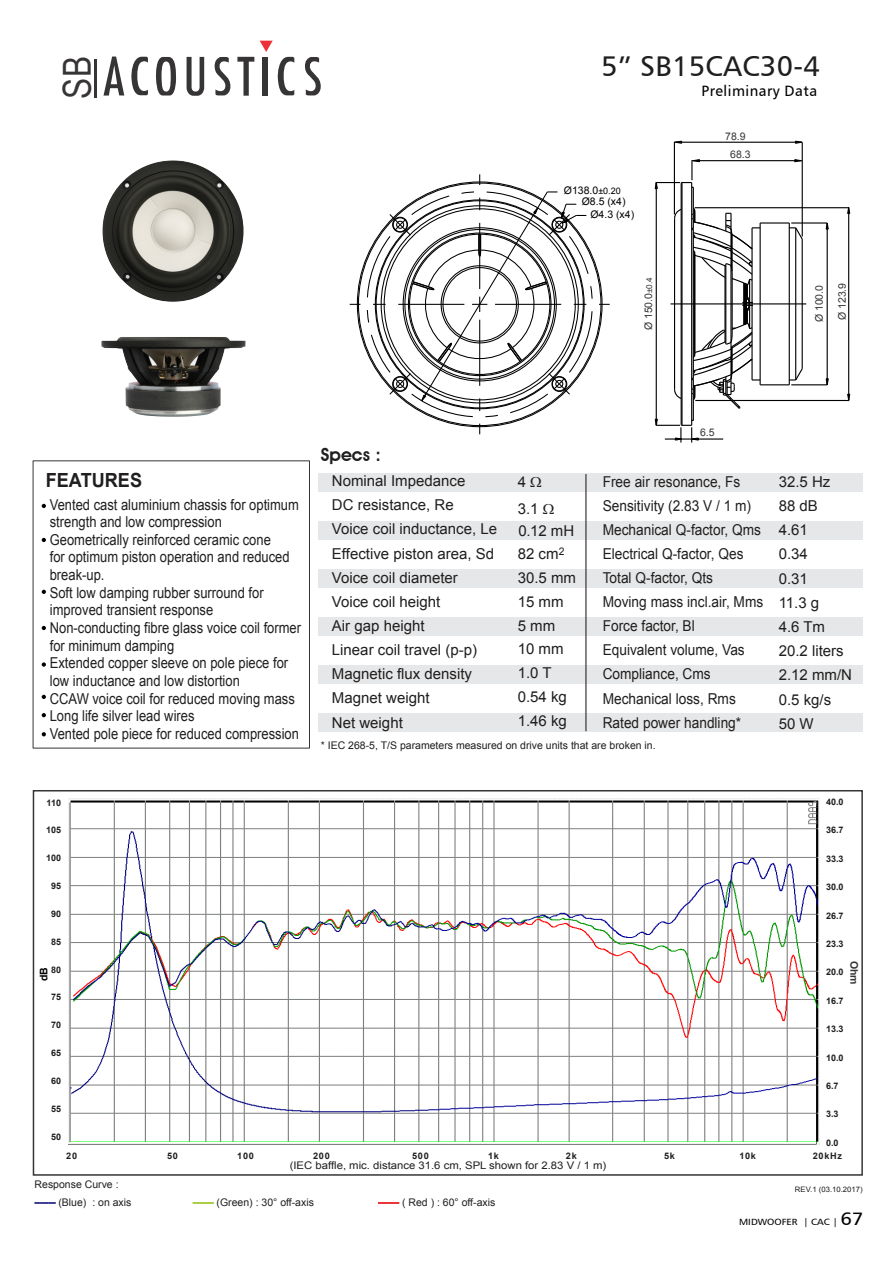
<style>
.page{position:relative;width:893px;height:1263px;background:#fff}
.page>*{position:absolute;margin:0;border:0;box-sizing:border-box;transform-origin:0 0}
.t1{font:38.7px "Arial Narrow";color:#373435}
.t2{font:28.5px "Humanist 777 BT Roman B";letter-spacing:.01em;color:#201e1e}
.t3{font:700 19.5px "Arial";color:#201e1e;scale:.93 1}
.t4{font:600 18px "Avant Garde IT Cby BT";color:#201e1e}
.t5{font:15px/17.7px "Arial";color:#201e1e;scale:.86 1}
.t6{font:15px/24.2px "Arial";color:#201e1e}
.t7{font:15px/24.2px "Arial";color:#201e1e;scale:.91 1}
.t8{font:15px "Humanist 777 BT Roman B";letter-spacing:.035em;color:#000}
.t9{font:10.5px/17.4px "Arial";color:#201e1e}
.t10{font:10.5px "Arial";color:#201e1e;scale:1.08 1}
.t11{font:10.5px/22.8px "Arial";color:#373435}
.t12{font:10.5px/11.6px "Arial";color:#000}
.t13{font:700 10.5px "Arial";color:#373435}
.t14{font:700 10.5px "Arial";color:#000}
.t15{font:700 9px "Arial";color:#201e1e}
.t16{font:9px "Humanist 777 BT Roman B";color:#000;scale:1.11 1}
.t17{font:7.5px "Arial";color:#201e1e}
.s1{font-size:9px}
.s2{font-size:8.25px}
.s3{color:#3e4095}
.s4{color:#a8cf45}
.s5{color:#ed3237}
.s6{font-size:18px}
</style>
<div class="page">
<svg style="left:237px;top:57px;width:17px;height:39px"></svg>
<svg style="left:187px;top:57px;width:17px;height:39px"></svg>
<svg style="left:131px;top:57px;width:17px;height:38px"></svg>
<svg style="left:260px;top:41px;width:34px;height:55px"></svg>
<svg style="left:215px;top:57px;width:16px;height:39px"></svg>
<hr style="left:94px;top:59px;width:2px;height:39px;background:#373435">
<svg style="left:104px;top:57px;width:20px;height:39px"></svg>
<svg style="left:156px;top:57px;width:20px;height:39px"></svg>
<svg style="left:305px;top:57px;width:16px;height:39px"></svg>
<svg style="left:350px;top:174px;width:260px;height:260px"></svg>
<svg style="left:846px;top:207px;width:5px;height:8px"></svg>
<svg style="left:846px;top:393px;width:5px;height:8px"></svg>
<hr style="left:695px;top:207px;width:154px;height:1px;background:#000">
<hr style="left:695px;top:400px;width:153px;height:1px;background:#000">
<hr style="left:848px;top:212px;width:1px;height:189px;background:#000">
<svg style="left:825px;top:377px;width:4px;height:9px"></svg>
<svg style="left:825px;top:222px;width:4px;height:8px"></svg>
<hr style="left:791px;top:384px;width:36px;height:1px;background:#000">
<hr style="left:791px;top:222px;width:36px;height:2px;background:#000">
<hr style="left:827px;top:223px;width:1px;height:162px;background:#000">
<svg style="left:674px;top:140px;width:9px;height:4px"></svg>
<svg style="left:794px;top:140px;width:9px;height:5px"></svg>
<hr style="left:674px;top:142px;width:1px;height:72px;background:#000">
<hr style="left:802px;top:142px;width:1px;height:94px;background:#000">
<hr style="left:674px;top:142px;width:128px;height:1px;background:#000">
<svg style="left:654px;top:158px;width:152px;height:285px"></svg>
<hr style="left:692px;top:160px;width:110px;height:1px;background:#000">
<div style="left:33px;top:460px;width:277px;height:288px;border:1px solid #373435"></div>
<svg style="left:42px;top:504px;width:4px;height:4px"></svg>
<svg style="left:42px;top:538px;width:4px;height:4px"></svg>
<svg style="left:42px;top:590px;width:4px;height:4px"></svg>
<svg style="left:42px;top:626px;width:4px;height:4px"></svg>
<svg style="left:42px;top:662px;width:4px;height:5px"></svg>
<svg style="left:42px;top:695px;width:4px;height:4px"></svg>
<svg style="left:42px;top:713px;width:4px;height:4px"></svg>
<svg style="left:42px;top:732px;width:4px;height:4px"></svg>
<img style="left:101px;top:337px;width:144px;height:80px">
<img style="left:102px;top:160px;width:142px;height:142px;border-radius:50%">
<div style="left:319px;top:473px;width:544px;height:19px;background:#e6e7e8"></div>
<div style="left:319px;top:521px;width:544px;height:19px;background:#e6e7e8"></div>
<div style="left:319px;top:569px;width:544px;height:19px;background:#e6e7e8"></div>
<div style="left:319px;top:617px;width:544px;height:19px;background:#e6e7e8"></div>
<div style="left:319px;top:665px;width:544px;height:19px;background:#e6e7e8"></div>
<div style="left:319px;top:713px;width:544px;height:19px;background:#e6e7e8"></div>
<hr style="left:585px;top:474px;width:2px;height:257px;background:#373435">
<div style="left:33px;top:790px;width:830px;height:386px;border:2px solid #373435"></div>
<img style="left:68px;top:798px;width:751px;height:346px">
<h1 class="t1" style="left:63px;top:99px;width:44px;rotate:-90deg">SB</h1>
<h2 class="t2" style="left:601px;top:54px;width:220px">5” SB15CAC30-4</h2>
<p class="t8" style="left:701px;top:84px;width:117px">Preliminary Data</p>
<p class="t12" style="left:582px;top:185px;width:45px;text-indent:-18px">Ø138.0<span class="s1">±0.20<br></span>Ø8.5 (x4)</p>
<p class="t12" style="left:590px;top:209px;width:45px">Ø4.3 (x4)</p>
<p class="t11" style="left:638px;top:330px;width:55px;rotate:-90deg">Ø 150.0<span class="s2">±0.4</span></p>
<p class="t11" style="left:725px;top:128px;width:27px;line-height:18.1px;text-align:center">78.9<br>68.3</p>
<p class="t11" style="left:809px;top:322px;width:41px;rotate:-90deg">Ø 100.0<br>Ø 123.9</p>
<h3 class="t3" style="left:46px;top:472px;width:105px">FEATURES</h3>
<p class="t5" style="left:50px;top:497px;width:294px">Vented cast aluminium chassis for optimum strength and low compression Geometrically reinforced ceramic cone<br>for optimum piston operation and reduced break-up.<br>Soft low damping rubber surround for improved transient response Non-conducting fibre glass voice coil former for minimum damping<br>Extended copper sleeve on pole piece for low inductance and low distortion<br>CCAW voice coil for reduced moving mass Long life silver lead wires<br>Vented pole piece for reduced compression</p>
<p class="t15" style="left:47px;top:799px;width:16px">110</p>
<p class="t15" style="left:46px;top:827px;width:17px">105</p>
<p class="t15" style="left:46px;top:855px;width:17px">100</p>
<p class="t15" style="left:51px;top:882px;width:12px">95</p>
<p class="t15" style="left:51px;top:910px;width:12px">90</p>
<p class="t15" style="left:51px;top:938px;width:12px">85</p>
<p class="t15" style="left:51px;top:966px;width:12px">80</p>
<p class="t15" style="left:51px;top:994px;width:12px">75</p>
<p class="t15" style="left:51px;top:1022px;width:12px">70</p>
<p class="t15" style="left:51px;top:1049px;width:12px">65</p>
<p class="t15" style="left:51px;top:1077px;width:12px">60</p>
<p class="t15" style="left:51px;top:1105px;width:12px">55</p>
<p class="t15" style="left:51px;top:1133px;width:12px">50</p>
<p class="t14" style="left:40px;top:981px;width:15px;rotate:-90deg">dB</p>
<p class="t4" style="left:321px;top:447px;width:62px">Specs :</p>
<p class="t11" style="left:700px;top:421px;width:16px">6.5</p>
<p class="t6" style="left:332px;top:470px;width:167px">Nominal Impedance<br>DC resistance, Re<br>Voice coil inductance, Le<br>Effective piston area, Sd<br>Voice coil diameter<br>Voice coil height<br>Air gap height<br>Linear coil travel (p-p)<br>Magnetic flux density<br>Magnet weight<br>Net weight</p>
<p class="t6" style="left:518px;top:470px;width:22px;line-height:26.1px">4<br>3.1</p>
<p class="t7" style="left:603px;top:471px;width:178px">Free air resonance, Fs<br>Sensitivity (2.83 V / 1 m)<br>Mechanical Q-factor, Qms<br>Electrical Q-factor, Qes<br>Total Q-factor, Qts<br>Moving mass incl.air, Mms<br>Force factor, Bl<br>Equivalent volume, Vas<br>Compliance, Cms<br>Mechanical loss, Rms<br>Rated power handling*</p>
<p class="t6" style="left:779px;top:470px;width:75px">32.5 Hz<br>88 dB<br>4.61<br>0.34<br>0.31<br>11.3 g<br>4.6 Tm<br>20.2 liters<br>2.12 mm/N<br>0.5 kg/s<br>50 W</p>
<p class="t9" style="left:321px;top:738px;width:336px">* IEC 268-5, T/S parameters measured on drive units that are broken in.</p>
<p class="t6" style="left:518px;top:520px;width:58px">0.12 mH</p>
<p class="t9" style="left:559px;top:543px;width:7px">2</p>
<p class="t6" style="left:518px;top:543px;width:60px">82 cm<br>30.5 mm<br>15 mm<br>5 mm<br>10 mm<br>1.0 T<br>0.54 kg<br>1.46 kg</p>
<p class="t15" style="left:826px;top:798px;width:19px">40.0</p>
<p class="t15" style="left:826px;top:827px;width:19px">36.7</p>
<p class="t15" style="left:826px;top:855px;width:19px">33.3</p>
<p class="t15" style="left:826px;top:884px;width:19px">30.0</p>
<p class="t15" style="left:826px;top:912px;width:19px">26.7</p>
<p class="t15" style="left:826px;top:940px;width:19px">23.3</p>
<p class="t15" style="left:826px;top:969px;width:19px">20.0</p>
<p class="t15" style="left:826px;top:997px;width:19px">16.7</p>
<p class="t15" style="left:826px;top:1025px;width:19px">13.3</p>
<p class="t15" style="left:826px;top:1054px;width:19px">10.0</p>
<p class="t15" style="left:826px;top:1082px;width:14px">6.7</p>
<p class="t15" style="left:826px;top:1111px;width:14px">3.3</p>
<p class="t15" style="left:826px;top:1139px;width:14px">0.0</p>
<p class="t13" style="left:858px;top:960px;width:25px;rotate:90deg">Ohm</p>
<p class="t15" style="left:66px;top:1152px;width:12px">20</p>
<p class="t15" style="left:167px;top:1152px;width:12px">50</p>
<p class="t15" style="left:237px;top:1152px;width:18px">100</p>
<p class="t15" style="left:313px;top:1152px;width:18px">200</p>
<p class="t15" style="left:412px;top:1152px;width:18px">500</p>
<p class="t15" style="left:488px;top:1152px;width:12px">1k</p>
<p class="t15" style="left:566px;top:1152px;width:12px">2k</p>
<p class="t15" style="left:664px;top:1152px;width:12px">5k</p>
<p class="t15" style="left:739px;top:1152px;width:18px">10k</p>
<p class="t15" style="left:813px;top:1152px;width:31px">20kHz</p>
<p class="t9" style="left:35px;top:1177px;width:98px">Response Curve : <span class="s3">------</span> (Blue) : on axis</p>
<p class="t10" style="left:290px;top:1161px;width:295px">(IEC baffle, mic. distance 31.6 cm, SPL shown for 2.83 V / 1 m)</p>
<p class="t9" style="left:193px;top:1194px;width:123px"><span class="s4">------</span> (Green) : 30° off-axis</p>
<p class="t9" style="left:378px;top:1194px;width:119px"><span class="s5">------</span> ( Red ) : 60° off-axis</p>
<p class="t17" style="left:795px;top:1187px;width:69px">REV.1 (03.10.2017)</p>
<p class="t16" style="left:739px;top:1218px;width:113px">MIDWOOFER | CAC | <span class="s6">67</span></p>
</div>
